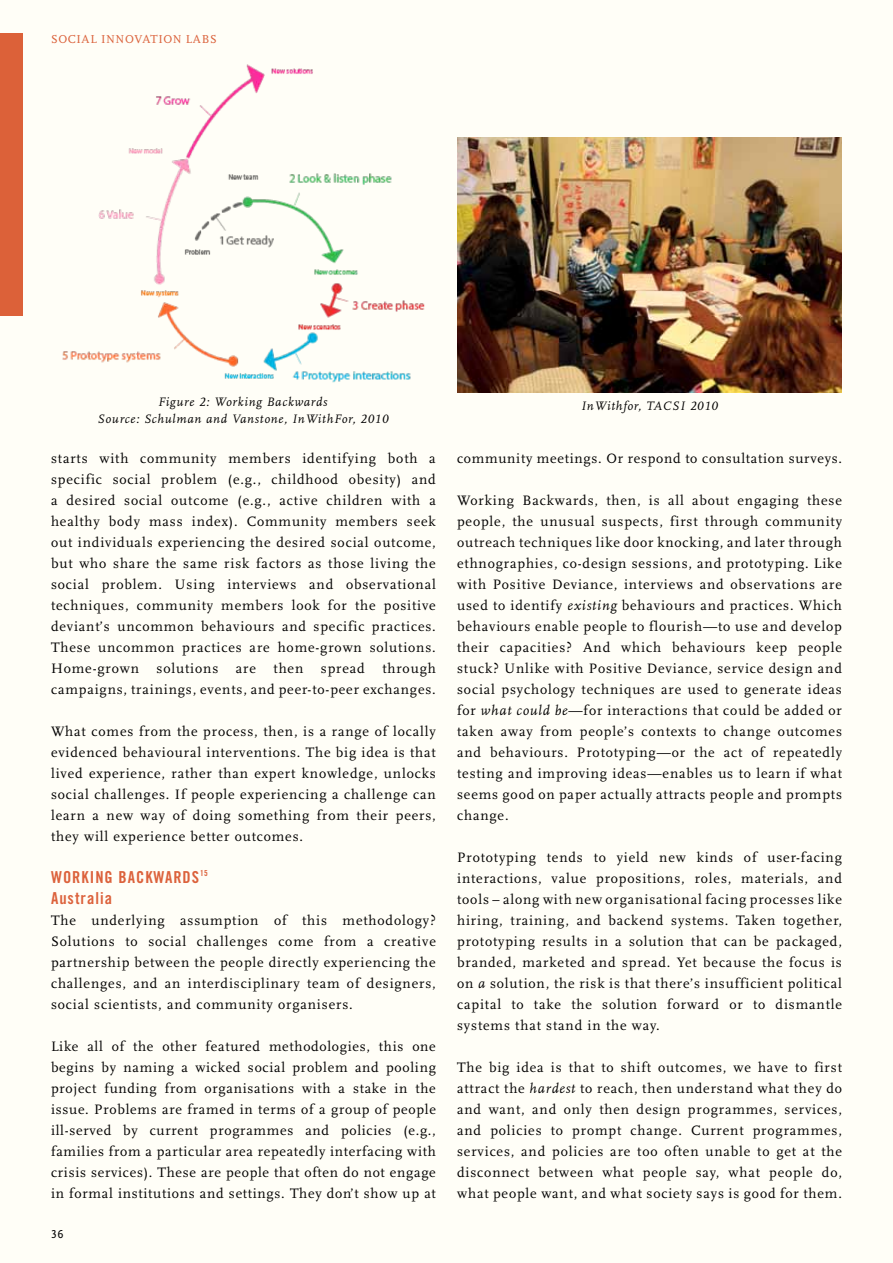
<style>
.page{position:relative;width:893px;height:1263px;background:#fffef6}
.page>*{position:absolute;margin:0;border:0;box-sizing:border-box;transform-origin:0 0}
.t1{font:16.5px/21px "Trade Gothic Bold Cond Twenty";letter-spacing:.06em;color:#dc623c}
.t2{font:14.25px/21px "Scala LF";letter-spacing:.06em;color:#000;text-align:justify}
.t3{font:italic 12.75px/16.5px "Scala LF";letter-spacing:.06em;color:#000;text-align:center}
.t4{font:12px "Scala";letter-spacing:.05em;color:#dc623c}
.t5{font:12px "Scala Sans LF";color:#000}
.s1{font-style:italic}
</style>
<div class="page">
<img style="left:62px;top:65px;width:363px;height:317px">
<img style="left:457px;top:137px;width:385px;height:255px">
<p class="t4" style="left:51px;top:32px;width:167px">SOCIAL INNOVATION LABS</p>
<p class="t3" style="left:98px;top:394px;width:292px">Figure 2: Working Backwards<br>Source: Schulman and Vanstone, InWithFor, 2010</p>
<p class="t3" style="left:581px;top:398px;width:138px">InWithfor, TACSI 2010</p>
<p class="t2" style="left:51px;top:448px;width:386px">starts with community members identifying both a specific social problem (e.g., childhood obesity) and a desired social outcome (e.g., active children with a healthy body mass index). Community members seek out individuals experiencing the desired social outcome, but who share the same risk factors as those living the social problem. Using interviews and observational techniques, community members look for the positive deviant’s uncommon behaviours and specific practices.<br>These uncommon practices are home-grown solutions.<br>Home-grown solutions are then spread through campaigns, trainings, events, and peer-to-peer exchanges.</p>
<p class="t2" style="left:51px;top:721px;width:386px">What comes from the process, then, is a range of locally evidenced behavioural interventions. The big idea is that lived experience, rather than expert knowledge, unlocks social challenges. If people experiencing a challenge can learn a new way of doing something from their peers, they will experience better outcomes.</p>
<p class="t1" style="left:51px;top:866px;width:158px">WORKING BACKWARDS<sup>15<br></sup>AUSTRALIA</p>
<p class="t2" style="left:51px;top:910px;width:386px">The underlying assumption of this methodology?<br>Solutions to social challenges come from a creative partnership between the people directly experiencing the challenges, and an interdisciplinary team of designers, social scientists, and community organisers.</p>
<p class="t2" style="left:51px;top:1036px;width:386px">Like all of the other featured methodologies, this one begins by naming a wicked social problem and pooling project funding from organisations with a stake in the issue. Problems are framed in terms of a group of people ill-served by current programmes and policies (e.g., families from a particular area repeatedly interfacing with crisis services). These are people that often do not engage in formal institutions and settings. They don’t show up at</p>
<p class="t5" style="left:51px;top:1228px;width:14px">36</p>
<p class="t2" style="left:457px;top:448px;width:386px">community meetings. Or respond to consultation surveys.</p>
<p class="t2" style="left:457px;top:490px;width:386px">Working Backwards, then, is all about engaging these people, the unusual suspects, first through community outreach techniques like door knocking, and later through ethnographies, co-design sessions, and prototyping. Like with Positive Deviance, interviews and observations are used to identify <span class="s1">existing</span> behaviours and practices. Which behaviours enable people to flourish—to use and develop their capacities? And which behaviours keep people stuck? Unlike with Positive Deviance, service design and social psychology techniques are used to generate ideas for <span class="s1">what could be</span>—for interactions that could be added or taken away from people’s contexts to change outcomes and behaviours. Prototyping—or the act of repeatedly testing and improving ideas—enables us to learn if what seems good on paper actually attracts people and prompts change.</p>
<p class="t2" style="left:457px;top:847px;width:386px">Prototyping tends to yield new kinds of user-facing interactions, value propositions, roles, materials, and tools – along with new organisational facing processes like hiring, training, and backend systems. Taken together, prototyping results in a solution that can be packaged, branded, marketed and spread. Yet because the focus is on <span class="s1">a</span> solution, the risk is that there’s insufficient political capital to take the solution forward or to dismantle systems that stand in the way.</p>
<p class="t2" style="left:457px;top:1057px;width:386px">The big idea is that to shift outcomes, we have to first attract the <span class="s1">hardest</span> to reach, then understand what they do and want, and only then design programmes, services, and policies to prompt change. Current programmes, services, and policies are too often unable to get at the disconnect between what people say, what people do, what people want, and what society says is good for them.</p>
</div>
